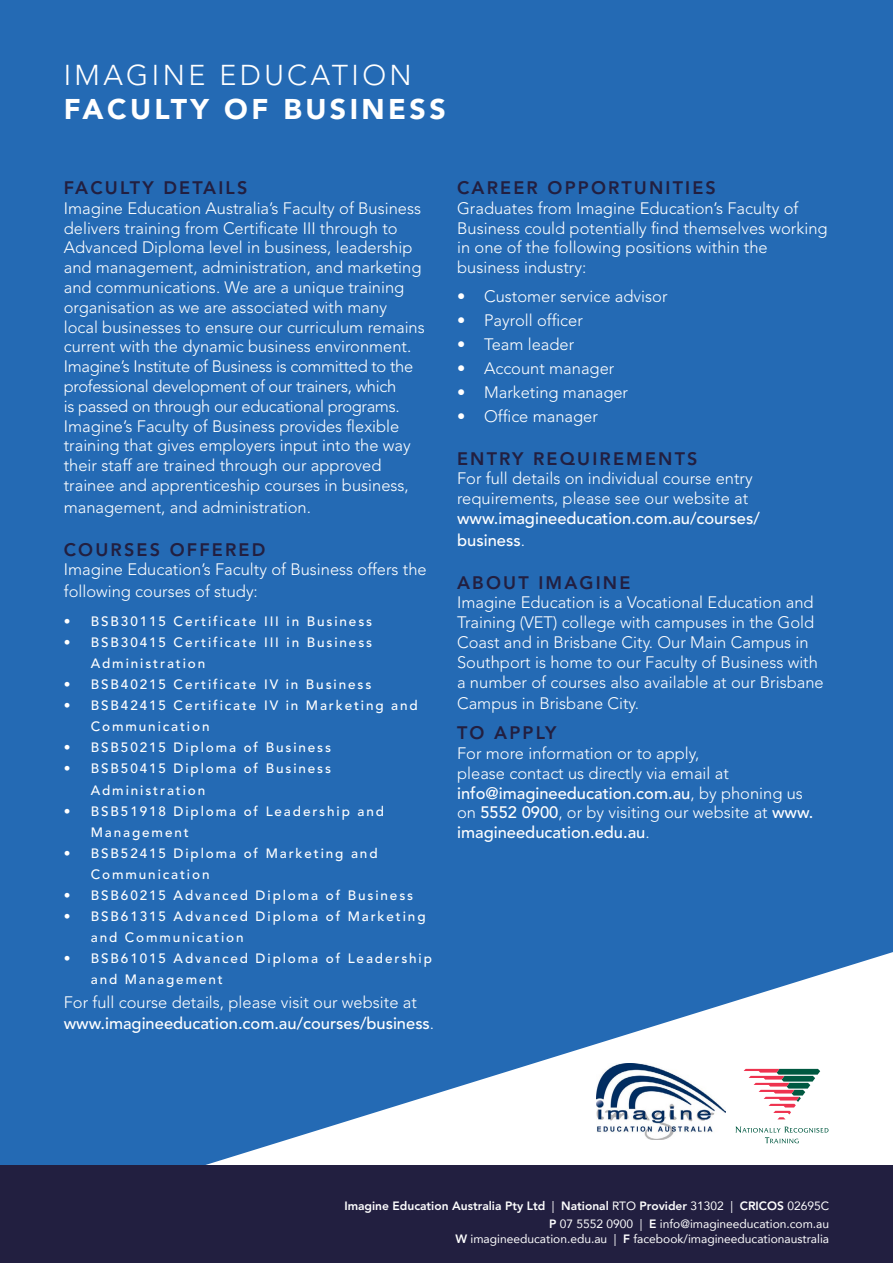
<style>
.page{position:relative;width:893px;height:1263px;background:#fff}
.page>*{position:absolute;margin:0;border:0;box-sizing:border-box;transform-origin:0 0}
.t1{font:900 28.5px "Avenir";letter-spacing:.12em;color:#fff}
.t2{font:300 28.5px "Avenir";letter-spacing:.12em;color:#fff}
.t3{font:800 18px "Avenir";letter-spacing:.12em;color:#221f40}
.t4{font:300 16.5px/19.8px "Avenir";color:#fff}
.t5{font:500 16.5px/21.6px "Avenir";color:#fff}
.t6{font:500 13.5px/21px "Avenir";letter-spacing:.14em;color:#fff}
.t7{font:800 12px/17.1px "Avenir";color:#fff;text-align:right}
.t8{font:12px "Avenir";color:#fff}
.s1{font-weight:500}
.s2{font-weight:300}
.s3{font-weight:400}
.s4{font-weight:800}
</style>
<div class="page">
<div style="left:0;top:0;width:893px;height:1209px;background:#246ab4"></div>
<svg style="left:206px;top:952px;width:687px;height:213px"></svg>
<img style="left:596px;top:1063px;width:130px;height:76px">
<svg style="left:744px;top:1069px;width:76px;height:50px;background:#d3c3c4"></svg>
<svg style="left:735px;top:1126px;width:93px;height:17px;background:#e2ece9"></svg>
<div style="left:0;top:1165px;width:893px;height:98px;background:#221f40"></div>
<h1 class="t2" style="left:64px;top:59px;width:349px">IMAGINE EDUCATION</h1>
<h1 class="t1" style="left:64px;top:85px;width:383px">FACULTY OF BUSINESS</h1>
<p class="t3" style="left:64px;top:177px;width:185px">FACULTY DETAILS</p>
<p class="t4" style="left:64px;top:198px;width:363px">Imagine Education Australia’s Faculty of Business delivers training from Certificate III through to Advanced Diploma level in business, leadership and management, administration, and marketing and communications. We are a unique training organisation as we are associated with many local businesses to ensure our curriculum remains current with the dynamic business environment.<br>Imagine’s Institute of Business is committed to the professional development of our trainers, which<br>is passed on through our educational programs.<br>Imagine’s Faculty of Business provides flexible training that gives employers input into the way their staff are trained through our approved trainee and apprenticeship courses in business,</p>
<p class="t4" style="left:64px;top:497px;width:249px">management, and administration.</p>
<p class="t3" style="left:64px;top:539px;width:203px">COURSES OFFERED</p>
<p class="t4" style="left:64px;top:559px;width:364px;line-height:21.6px">Imagine Education’s Faculty of Business offers the following courses of study:</p>
<p class="t6" style="left:64px;top:612px;width:310px">• BSB30115 Certificate III in Business</p>
<p class="t6" style="left:91px;top:633px;width:283px;text-indent:-27px">• BSB30415 Certificate III in Business<br>Administration</p>
<p class="t6" style="left:64px;top:675px;width:309px">• BSB40215 Certificate IV in Business</p>
<p class="t6" style="left:91px;top:696px;width:329px;text-indent:-27px">• BSB42415 Certificate IV in Marketing and<br>Communication</p>
<p class="t6" style="left:64px;top:738px;width:269px">• BSB50215 Diploma of Business</p>
<p class="t6" style="left:91px;top:759px;width:242px;text-indent:-27px">• BSB50415 Diploma of Business<br>Administration</p>
<p class="t6" style="left:91px;top:801px;width:295px;text-indent:-27px">• BSB51918 Diploma of Leadership and<br>Management</p>
<p class="t6" style="left:91px;top:843px;width:288px;text-indent:-27px">• BSB52415 Diploma of Marketing and<br>Communication</p>
<p class="t6" style="left:64px;top:885px;width:351px">• BSB60215 Advanced Diploma of Business</p>
<p class="t6" style="left:91px;top:906px;width:336px;text-indent:-27px">• BSB61315 Advanced Diploma of Marketing and Communication</p>
<p class="t6" style="left:91px;top:948px;width:343px;text-indent:-27px">• BSB61015 Advanced Diploma of Leadership and Management</p>
<p class="t4" style="left:64px;top:991px;width:372px;line-height:21.6px">For full course details, please visit our website at <span class="s1">www.imagineeducation.com.au/courses/business</span>.</p>
<p class="t3" style="left:457px;top:177px;width:260px">CAREER OPPORTUNITIES</p>
<p class="t4" style="left:457px;top:198px;width:372px">Graduates from Imagine Education’s Faculty of Business could potentially find themselves working in one of the following positions within the business industry:</p>
<p class="t4" style="left:457px;top:286px;width:212px">• Customer service advisor</p>
<p class="t4" style="left:457px;top:310px;width:127px">• Payroll officer</p>
<p class="t4" style="left:457px;top:334px;width:119px">• Team leader</p>
<p class="t4" style="left:457px;top:358px;width:159px">• Account manager</p>
<p class="t4" style="left:457px;top:382px;width:172px">• Marketing manager</p>
<p class="t4" style="left:457px;top:406px;width:142px">• Office manager</p>
<p class="t3" style="left:457px;top:448px;width:242px">ENTRY REQUIREMENTS</p>
<p class="t4" style="left:457px;top:469px;width:297px">For full details on individual course entry requirements, please see our website at</p>
<p class="t5" style="left:457px;top:508px;width:304px">www.imagineeducation.com.au/courses/ business<span class="s2">.</span></p>
<p class="t3" style="left:457px;top:572px;width:175px">ABOUT IMAGINE</p>
<p class="t4" style="left:457px;top:593px;width:368px">Imagine Education is a Vocational Education and Training (VET) college with campuses in the Gold Coast and in Brisbane City. Our Main Campus in Southport is home to our Faculty of Business with a number of courses also available at our Brisbane</p>
<p class="t4" style="left:457px;top:694px;width:183px">Campus in Brisbane City.</p>
<p class="t3" style="left:457px;top:722px;width:101px">TO APPLY</p>
<p class="t4" style="left:457px;top:743px;width:358px">For more information or to apply,<br>please contact us directly via email at <span class="s1">info@imagineeducation.com.au</span>, by phoning us on <span class="s1">5552 0900</span>, or by visiting our website at <span class="s1">www. imagineeducation.edu.au</span>.</p>
<p class="t7" style="left:344px;top:1198px;width:486px">Imagine Education Australia Pty Ltd <span class="s3">|</span> National <span class="s3">RTO</span> Provider <span class="s3">31302 |</span> CRICOS <span class="s3">02695C<br></span>P <span class="s3">07 5552 0900 |</span> E <span class="s3">info@imagineeducation.com.au</span></p>
<p class="t8" style="left:455px;top:1229px;width:375px"><span class="s4">W</span> imagineeducation.edu.au | <span class="s4">F</span> facebook/imagineeducationaustralia</p>
</div>
